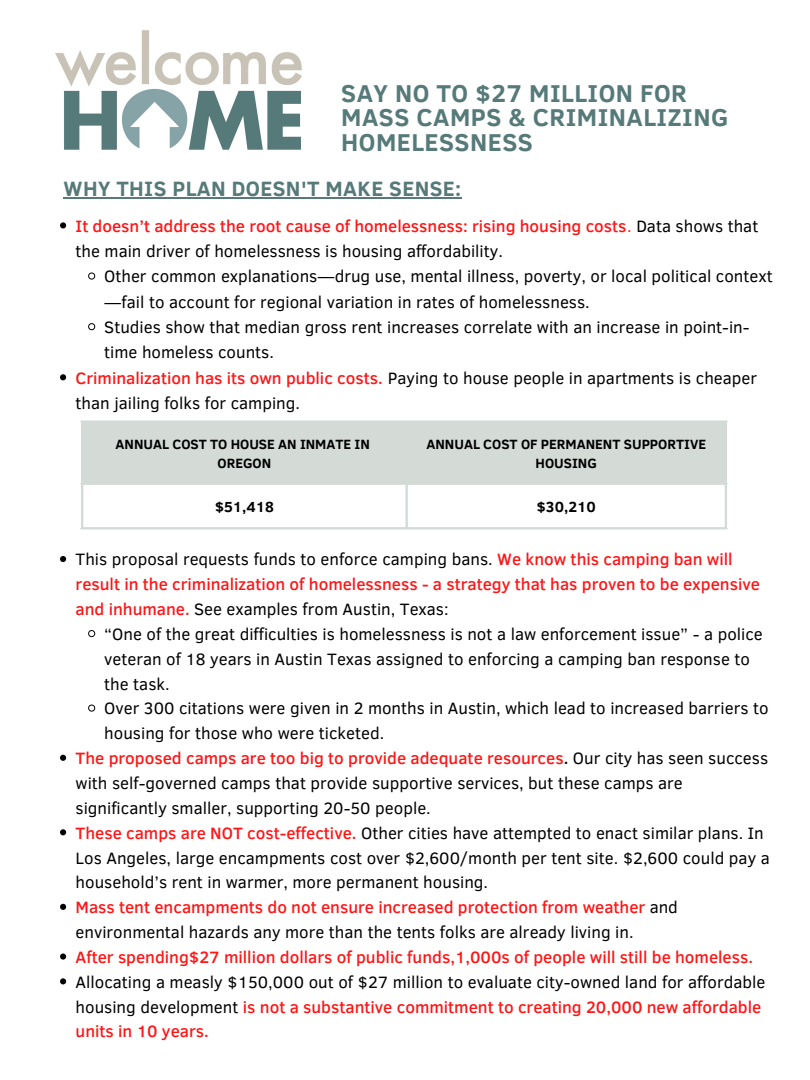
<style>
.page{position:relative;width:810px;height:1080px;background:#fff}
.page>*{position:absolute;margin:0;border:0;box-sizing:border-box;transform-origin:0 0}
.t1{font:700 25px/24.9px "Clear Sans";letter-spacing:.02em;color:#567979}
.t2{font:700 21.25px "Clear Sans";letter-spacing:.02em;color:#567979}
.t3{font:16.88px/24.9px "Clear Sans";color:#000}
.t4{font:500 16.88px/24.9px "Clear Sans";color:#ff1616}
.t5{font:700 15px "Clear Sans";color:#000}
.t6{font:700 13.75px/19.2px "Clear Sans";color:#000;text-align:center}
.s1{font-weight:500;color:#ff1616}
.s2{color:#ff1616}
.s3{font-weight:400;color:#000}
.s4{color:#000}
</style>
<div class="page">
<div style="left:83px;top:423px;width:642px;height:60px;background:#d4dbd7"></div>
<hr style="left:81px;top:423px;width:2px;height:104px;background:#d4dbd7">
<hr style="left:406px;top:423px;width:2px;height:104px;background:#d4dbd7">
<hr style="left:725px;top:423px;width:2px;height:104px;background:#d4dbd7">
<hr style="left:81px;top:420px;width:646px;height:3px;background:#d4dbd7">
<hr style="left:81px;top:483px;width:646px;height:2px;background:#d4dbd7">
<hr style="left:81px;top:527px;width:646px;height:2px;background:#d4dbd7">
<img style="left:55px;top:30px;width:247px;height:120px">
<svg style="left:60px;top:222px;width:6px;height:6px"></svg>
<svg style="left:88px;top:272px;width:7px;height:8px"></svg>
<svg style="left:88px;top:323px;width:7px;height:7px"></svg>
<svg style="left:60px;top:374px;width:6px;height:6px"></svg>
<hr style="left:64px;top:197px;width:398px;height:2px;background:#567979">
<svg style="left:60px;top:556px;width:6px;height:6px"></svg>
<svg style="left:88px;top:630px;width:7px;height:7px"></svg>
<svg style="left:88px;top:705px;width:7px;height:7px"></svg>
<svg style="left:60px;top:755px;width:6px;height:6px"></svg>
<svg style="left:60px;top:829px;width:6px;height:6px"></svg>
<svg style="left:60px;top:904px;width:6px;height:6px"></svg>
<svg style="left:60px;top:954px;width:6px;height:6px"></svg>
<svg style="left:60px;top:978px;width:6px;height:6px"></svg>
<h1 class="t1" style="left:341px;top:79px;width:389px">SAY NO TO $27 MILLION FOR<br>MASS CAMPS &amp; CRIMINALIZING<br>HOMELESSNESS</h1>
<p class="t2" style="left:64px;top:173px;width:399px">WHY THIS PLAN DOESN'T MAKE SENSE:</p>
<p class="t3" style="left:76px;top:212px;width:684px;line-height:25.3px"><span class="s1">It doesn’t address the root cause of homelessness: rising housing costs</span><span class="s2">.</span> Data shows that the main driver of homelessness is housing affordability.</p>
<p class="t3" style="left:104px;top:263px;width:670px">Other common explanations—drug use, mental illness, poverty, or local political context</p>
<p class="t3" style="left:104px;top:288px;width:487px">—fail to account for regional variation in rates of homelessness.</p>
<p class="t3" style="left:104px;top:314px;width:647px">Studies show that median gross rent increases correlate with an increase in point-in-</p>
<p class="t3" style="left:104px;top:339px;width:171px">time homeless counts.</p>
<p class="t3" style="left:76px;top:364px;width:683px"><span class="s1">Criminalization has its own public costs.</span> Paying to house people in apartments is cheaper</p>
<p class="t3" style="left:76px;top:390px;width:226px">than jailing folks for camping.</p>
<p class="t6" style="left:116px;top:433px;width:256px">ANNUAL COST TO HOUSE AN INMATE IN<br>OREGON</p>
<p class="t6" style="left:426px;top:433px;width:281px">ANNUAL COST OF PERMANENT SUPPORTIVE<br>HOUSING</p>
<p class="t5" style="left:215px;top:495px;width:61px">$51,418</p>
<p class="t5" style="left:537px;top:495px;width:61px">$30,210</p>
<p class="t4" style="left:76px;top:546px;width:686px"><span class="s3">This proposal requests funds to enforce camping bans.</span> We know this camping ban will result in the criminalization of homelessness - a strategy that has proven to be expensive and inhumane. <span class="s3">See examples from Austin, Texas:</span></p>
<p class="t3" style="left:104px;top:621px;width:660px">“One of the great difficulties is homelessness is not a law enforcement issue” - a police</p>
<p class="t3" style="left:104px;top:646px;width:647px">veteran of 18 years in Austin Texas assigned to enforcing a camping ban response to</p>
<p class="t3" style="left:104px;top:670px;width:67px">the task.</p>
<p class="t3" style="left:104px;top:695px;width:666px">Over 300 citations were given in 2 months in Austin, which lead to increased barriers to</p>
<p class="t3" style="left:104px;top:720px;width:281px">housing for those who were ticketed.</p>
<p class="t4" style="left:76px;top:745px;width:694px">The proposed camps are too big to provide adequate resources<span class="s4">.</span> <span class="s3">Our city has seen success</span></p>
<p class="t3" style="left:76px;top:770px;width:609px">with self-governed camps that provide supportive services, but these camps are</p>
<p class="t3" style="left:76px;top:795px;width:357px">significantly smaller, supporting 20-50 people.</p>
<p class="t3" style="left:76px;top:819px;width:690px"><span class="s1">These camps are NOT cost-effective.</span> Other cities have attempted to enact similar plans. In</p>
<p class="t3" style="left:76px;top:844px;width:696px">Los Angeles, large encampments cost over $2,600/month per tent site. $2,600 could pay a</p>
<p class="t3" style="left:76px;top:869px;width:414px">household’s rent in warmer, more permanent housing.</p>
<p class="t4" style="left:76px;top:894px;width:604px">Mass tent encampments do not ensure increased protection from weather <span class="s3">and</span></p>
<p class="t3" style="left:76px;top:919px;width:560px">environmental hazards any more than the tents folks are already living in.</p>
<p class="t4" style="left:76px;top:944px;width:679px">After spending$27 million dollars of public funds,1,000s of people will still be homeless.</p>
<p class="t3" style="left:76px;top:969px;width:691px">Allocating a measly $150,000 out of $27 million to evaluate city-owned land for affordable housing development <span class="s1">is not a substantive commitment to creating 20,000 new affordable units in 10 years.</span></p>
</div>
